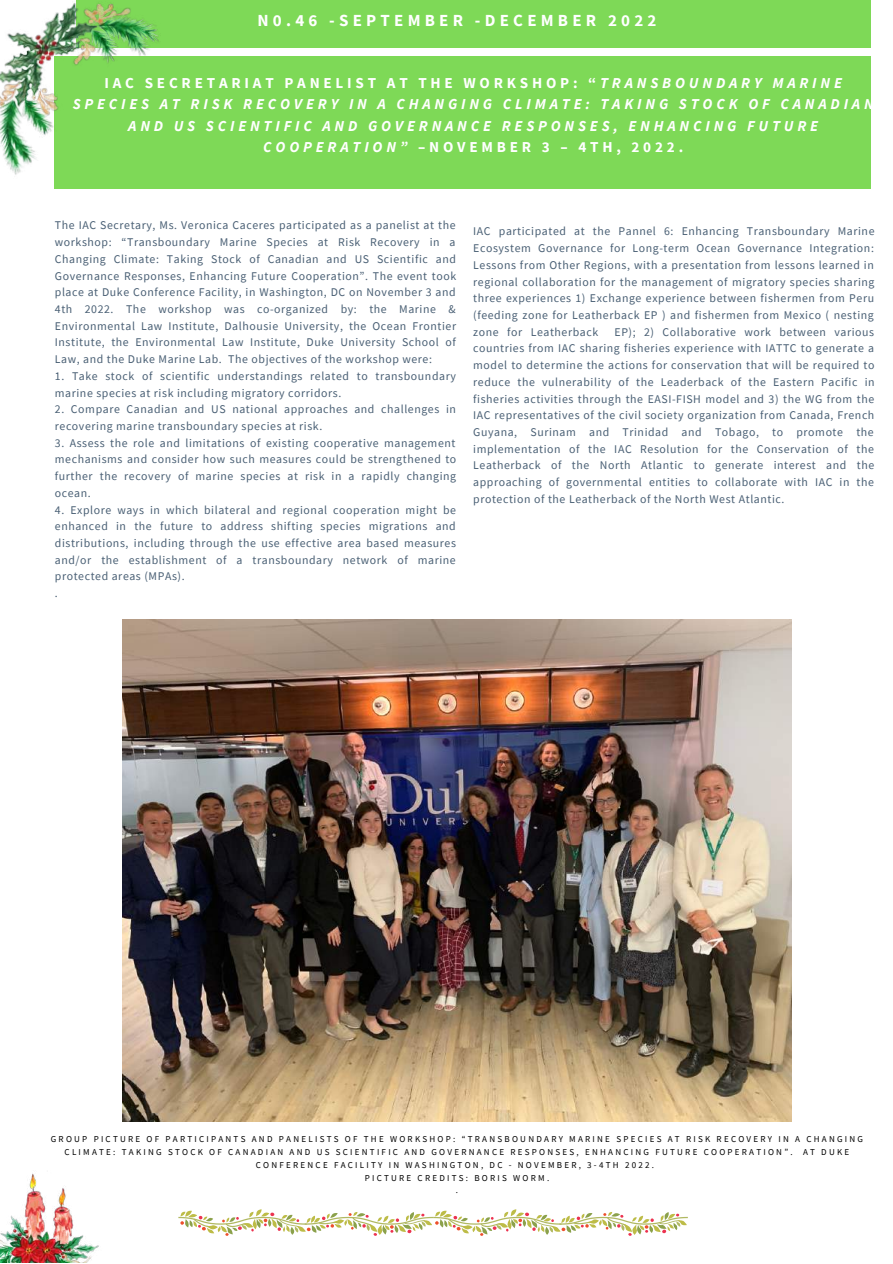
<style>
.page{position:relative;width:893px;height:1264px;background:#fff}
.page>*{position:absolute;margin:0;border:0;box-sizing:border-box;transform-origin:0 0}
.t1{font:700 16.95px "Source Sans Pro";letter-spacing:.25em;color:#fff}
.t2{font:italic 700 15.15px/21.3px "Source Sans Pro";letter-spacing:.25em;color:#fff;text-align:center}
.t3{font:11.85px/16.6px "Source Sans Pro";letter-spacing:.05em;color:#495f74;text-align:justify}
.t4{font:9px/12.8px "Source Sans Pro";letter-spacing:.25em;color:#000;text-align:center}
.s1{font-style:normal}
</style>
<div class="page">
<div style="left:76px;top:0;width:794px;height:47px;background:#7ed957"></div>
<img style="left:0;top:1173px;width:99px;height:89px">
<div style="left:55px;top:56px;width:815px;height:132px;background:#7ed957"></div>
<img style="left:0;top:3px;width:178px;height:186px">
<svg style="left:178px;top:1209px;width:509px;height:26px"></svg>
<img style="left:122px;top:619px;width:669px;height:501px">
<h1 class="t1" style="left:257px;top:9px;width:400px">N0.46 -SEPTEMBER -DECEMBER 2022</h1>
<p class="t2" style="left:73px;top:72px;width:802px"><span class="s1">IAC SECRETARIAT PANELIST AT THE WORKSHOP: “</span>TRANSBOUNDARY MARINE SPECIES AT RISK RECOVERY IN A CHANGING CLIMATE: TAKING STOCK OF CANADIAN AND US SCIENTIFIC AND GOVERNANCE RESPONSES, ENHANCING FUTURE COOPERATION” <span class="s1">–NOVEMBER 3 – 4TH, 2022.</span></p>
<p class="t3" style="left:55px;top:217px;width:403px">The IAC Secretary, Ms. Veronica Caceres participated as a panelist at the workshop: “Transboundary Marine Species at Risk Recovery in a Changing Climate: Taking Stock of Canadian and US Scientific and Governance Responses, Enhancing Future Cooperation”. The event took place at Duke Conference Facility, in Washington, DC on November 3 and 4th 2022. The workshop was co-organized by: the Marine &amp; Environmental Law Institute, Dalhousie University, the Ocean Frontier Institute, the Environmental Law Institute, Duke University School of Law, and the Duke Marine Lab. The objectives of the workshop were:</p>
<p class="t3" style="left:55px;top:367px;width:402px">1. Take stock of scientific understandings related to transboundary marine species at risk including migratory corridors.</p>
<p class="t3" style="left:55px;top:401px;width:402px">2. Compare Canadian and US national approaches and challenges in recovering marine transboundary species at risk.</p>
<p class="t3" style="left:55px;top:434px;width:403px">3. Assess the role and limitations of existing cooperative management mechanisms and consider how such measures could be strengthened to further the recovery of marine species at risk in a rapidly changing ocean.</p>
<p class="t3" style="left:55px;top:501px;width:402px;text-align:left">4. Explore ways in which bilateral and regional cooperation might be enhanced in the future to address shifting species migrations and distributions, including through the use effective area based measures and/or the establishment of a transboundary network of marine protected areas (MPAs).<br>.</p>
<p class="t3" style="left:473px;top:223px;width:403px">IAC participated at the Pannel 6: Enhancing Transboundary Marine Ecosystem Governance for Long-term Ocean Governance Integration:<br>Lessons from Other Regions, with a presentation from lessons learned in regional collaboration for the management of migratory species sharing three experiences 1) Exchange experience between fishermen from Peru (feeding zone for Leatherback EP ) and fishermen from Mexico ( nesting zone for Leatherback</p>
<p class="t3" style="left:473px;top:323px;width:403px;text-indent:141px">EP); 2) Collaborative work between various countries from IAC sharing fisheries experience with IATTC to generate a model to determine the actions for conservation that will be required to reduce the vulnerability of the Leaderback of the Eastern Pacific in fisheries activities through the EASI-FISH model and 3) the WG from the IAC representatives of the civil society organization from Canada, French Guyana, Surinam and Trinidad and Tobago, to promote the implementation of the IAC Resolution for the Conservation of the Leatherback of the North Atlantic to generate interest and the approaching of governmental entities to collaborate with IAC in the protection of the Leatherback of the North West Atlantic.</p>
<p class="t4" style="left:51px;top:1132px;width:813px">GROUP PICTURE OF PARTICIPANTS AND PANELISTS OF THE WORKSHOP: “TRANSBOUNDARY MARINE SPECIES AT RISK RECOVERY IN A CHANGING CLIMATE: TAKING STOCK OF CANADIAN AND US SCIENTIFIC AND GOVERNANCE RESPONSES, ENHANCING FUTURE COOPERATION”. AT DUKE CONFERENCE FACILITY IN WASHINGTON, DC - NOVEMBER, 3-4TH 2022.<br>PICTURE CREDITS: BORIS WORM.<br>.</p>
</div>
